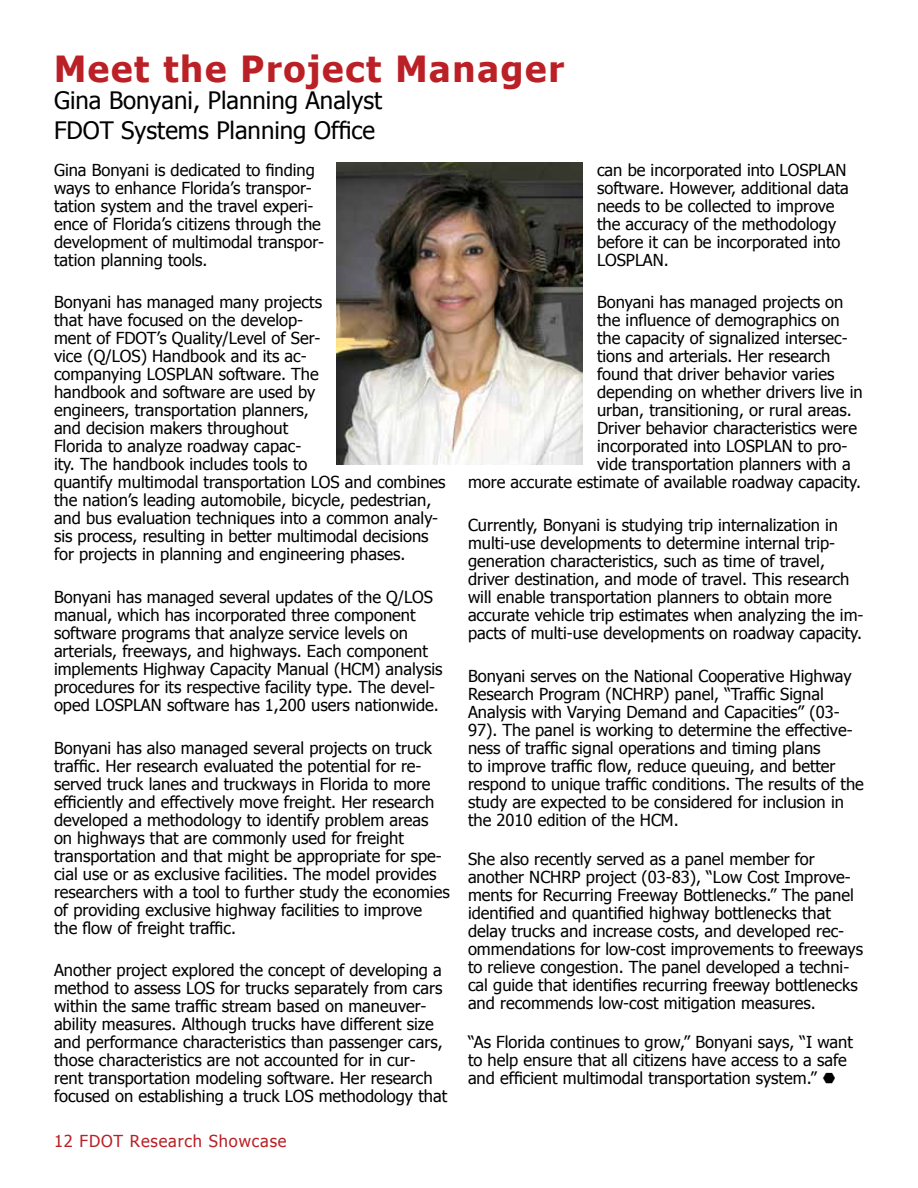
<style>
.page{position:relative;width:918px;height:1188px;background:#fff}
.page>*{position:absolute;margin:0;border:0;box-sizing:border-box;transform-origin:0 0}
.t1{font:700 36px "Tahoma";letter-spacing:.05em;color:#ba2025}
.t2{font:24px/30.3px "Tahoma";color:#000}
.t3{font:16.5px/18px "Tahoma";color:#000}
.t4{font:16.5px "Tahoma";letter-spacing:.05em;color:#ba2025}
</style>
<div class="page">
<img style="left:337px;top:162px;width:246px;height:302px">
<h1 class="t1" style="left:54px;top:43px;width:512px">Meet the Project Manager</h1>
<h2 class="t2" style="left:54px;top:83px;width:330px">Gina Bonyani, Planning Analyst<br>FDOT Systems Planning Office</h2>
<p class="t3" style="left:54px;top:160px;width:272px">Gina Bonyani is dedicated to finding ways to enhance Florida’s transpor&shy;tation system and the travel experi&shy;ence of Florida’s citizens through the development of multimodal transpor&shy;tation planning tools.</p>
<p class="t3" style="left:54px;top:292px;width:393px">Bonyani has managed many projects<br>that have focused on the develop-<br>ment of FDOT’s Quality/Level of Ser-<br>vice (Q/LOS) Handbook and its ac-<br>companying LOSPLAN software. The<br>handbook and software are used by<br>engineers, transportation planners,<br>and decision makers throughout<br>Florida to analyze roadway capac-<br>ity. The handbook includes tools to<br>quantify multimodal transportation LOS and combines the nation’s leading automobile, bicycle, pedestrian, and bus evaluation techniques into a common analy&shy;sis process, resulting in better multimodal decisions for projects in planning and engineering phases.</p>
<p class="t3" style="left:54px;top:587px;width:390px">Bonyani has managed several updates of the Q/LOS manual, which has incorporated three component software programs that analyze service levels on arterials, freeways, and highways. Each component implements Highway Capacity Manual (HCM) analysis procedures for its respective facility type. The devel&shy;oped LOSPLAN software has 1,200 users nationwide.</p>
<p class="t3" style="left:54px;top:738px;width:397px">Bonyani has also managed several projects on truck traffic. Her research evaluated the potential for re&shy;served truck lanes and truckways in Florida to more efficiently and effectively move freight. Her research developed a methodology to identify problem areas on highways that are commonly used for freight transportation and that might be appropriate for spe&shy;cial use or as exclusive facilities. The model provides researchers with a tool to further study the economies of providing exclusive highway facilities to improve<br>the flow of freight traffic.</p>
<p class="t3" style="left:54px;top:960px;width:395px">Another project explored the concept of developing a method to assess LOS for trucks separately from cars within the same traffic stream based on maneuver&shy;ability measures. Although trucks have different size and performance characteristics than passenger cars, those characteristics are not accounted for in cur&shy;rent transportation modeling software. Her research focused on establishing a truck LOS methodology that</p>
<p class="t3" style="left:597px;top:160px;width:253px">can be incorporated into LOSPLAN software. However, additional data needs to be collected to improve the accuracy of the methodology before it can be incorporated into<br>LOSPLAN.</p>
<p class="t3" style="left:597px;top:293px;width:248px">Bonyani has managed projects on</p>
<p class="t3" style="left:597px;top:311px;width:244px">the influence of demographics on</p>
<p class="t3" style="left:597px;top:329px;width:252px">the capacity of signalized intersec-</p>
<p class="t3" style="left:597px;top:347px;width:235px">tions and arterials. Her research</p>
<p class="t3" style="left:597px;top:365px;width:239px">found that driver behavior varies</p>
<p class="t3" style="left:597px;top:383px;width:267px">depending on whether drivers live in</p>
<p class="t3" style="left:597px;top:401px;width:256px">urban, transitioning, or rural areas.</p>
<p class="t3" style="left:597px;top:419px;width:261px">Driver behavior characteristics were</p>
<p class="t3" style="left:597px;top:437px;width:252px">incorporated into LOSPLAN to pro-</p>
<p class="t3" style="left:597px;top:455px;width:255px">vide transportation planners with a</p>
<p class="t3" style="left:468px;top:473px;width:395px">more accurate estimate of available roadway capacity.</p>
<p class="t3" style="left:468px;top:515px;width:397px">Currently, Bonyani is studying trip internalization in multi-use developments to determine internal trip&shy;generation characteristics, such as time of travel, driver destination, and mode of travel. This research will enable transportation planners to obtain more accurate vehicle trip estimates when analyzing the im&shy;pacts of multi-use developments on roadway capacity.</p>
<p class="t3" style="left:468px;top:666px;width:397px">Bonyani serves on the National Cooperative Highway Research Program (NCHRP) panel, “Traffic Signal Analysis with Varying Demand and Capacities” (03- 97). The panel is working to determine the effective&shy;ness of traffic signal operations and timing plans<br>to improve traffic flow, reduce queuing, and better respond to unique traffic conditions. The results of the study are expected to be considered for inclusion in the 2010 edition of the HCM.</p>
<p class="t3" style="left:468px;top:849px;width:397px">She also recently served as a panel member for another NCHRP project (03-83), “Low Cost Improve&shy;ments for Recurring Freeway Bottlenecks.” The panel identified and quantified highway bottlenecks that delay trucks and increase costs, and developed rec&shy;ommendations for low-cost improvements to freeways to relieve congestion. The panel developed a techni&shy;cal guide that identifies recurring freeway bottlenecks and recommends low-cost mitigation measures.</p>
<p class="t3" style="left:468px;top:1032px;width:386px">“As Florida continues to grow,” Bonyani says, “I want to help ensure that all citizens have access to a safe and efficient multimodal transportation system.”</p>
<p class="t4" style="left:54px;top:1130px;width:234px">12 FDOT Research Showcase</p>
</div>
